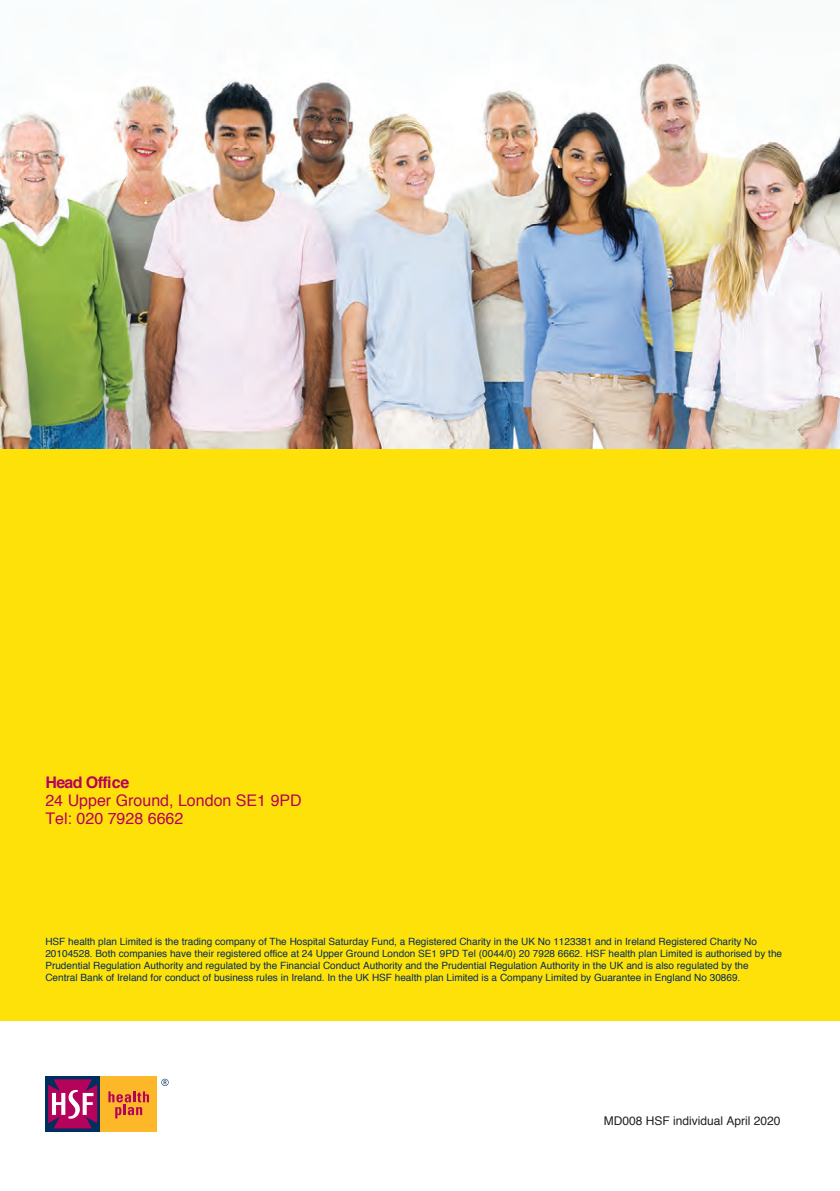
<style>
.page{position:relative;width:840px;height:1191px;background:#fff}
.page>*{position:absolute;margin:0;border:0;box-sizing:border-box;transform-origin:0 0}
.t1{font:16px/18px "Helvetica";color:#b5025b}
.t2{font:700 16px "Helvetica";letter-spacing:-.04em;color:#b5025b}
.t3{font:12px "Helvetica";color:#231f20}
.t4{font:10px/12px "Helvetica";color:#002e5e}
</style>
<div class="page">
<div style="left:0;top:437px;width:839px;height:583px;background:#ffe10a"></div>
<img style="left:0;top:63px;width:839px;height:385px">
<svg style="left:45px;top:1076px;width:56px;height:55px"></svg>
<svg style="left:48px;top:1079px;width:49px;height:49px"></svg>
<div style="left:101px;top:1076px;width:56px;height:55px;background:#fcb828"></div>
<svg style="left:108px;top:1091px;width:41px;height:27px"></svg>
<svg style="left:161px;top:1078px;width:7px;height:8px"></svg>
<h1 class="t2" style="left:45px;top:769px;width:86px">Head Office</h1>
<h1 class="t1" style="left:45px;top:791px;width:258px">24 Upper Ground, London SE1 9PD<br>Tel: 020 7928 6662</h1>
<p class="t4" style="left:45px;top:935px;width:737px">HSF health plan Limited is the trading company of The Hospital Saturday Fund, a Registered Charity in the UK No 1123381 and in Ireland Registered Charity No 20104528. Both companies have their registered office at 24 Upper Ground London SE1 9PD Tel (0044/0) 20 7928 6662. HSF health plan Limited is authorised by the Prudential Regulation Authority and regulated by the Financial Conduct Authority and the Prudential Regulation Authority in the UK and is also regulated by the Central Bank of Ireland for conduct of business rules in Ireland. In the UK HSF health plan Limited is a Company Limited by Guarantee in England No 30869.</p>
<p class="t3" style="left:603px;top:1111px;width:178px">MD008 HSF individual April 2020</p>
</div>
